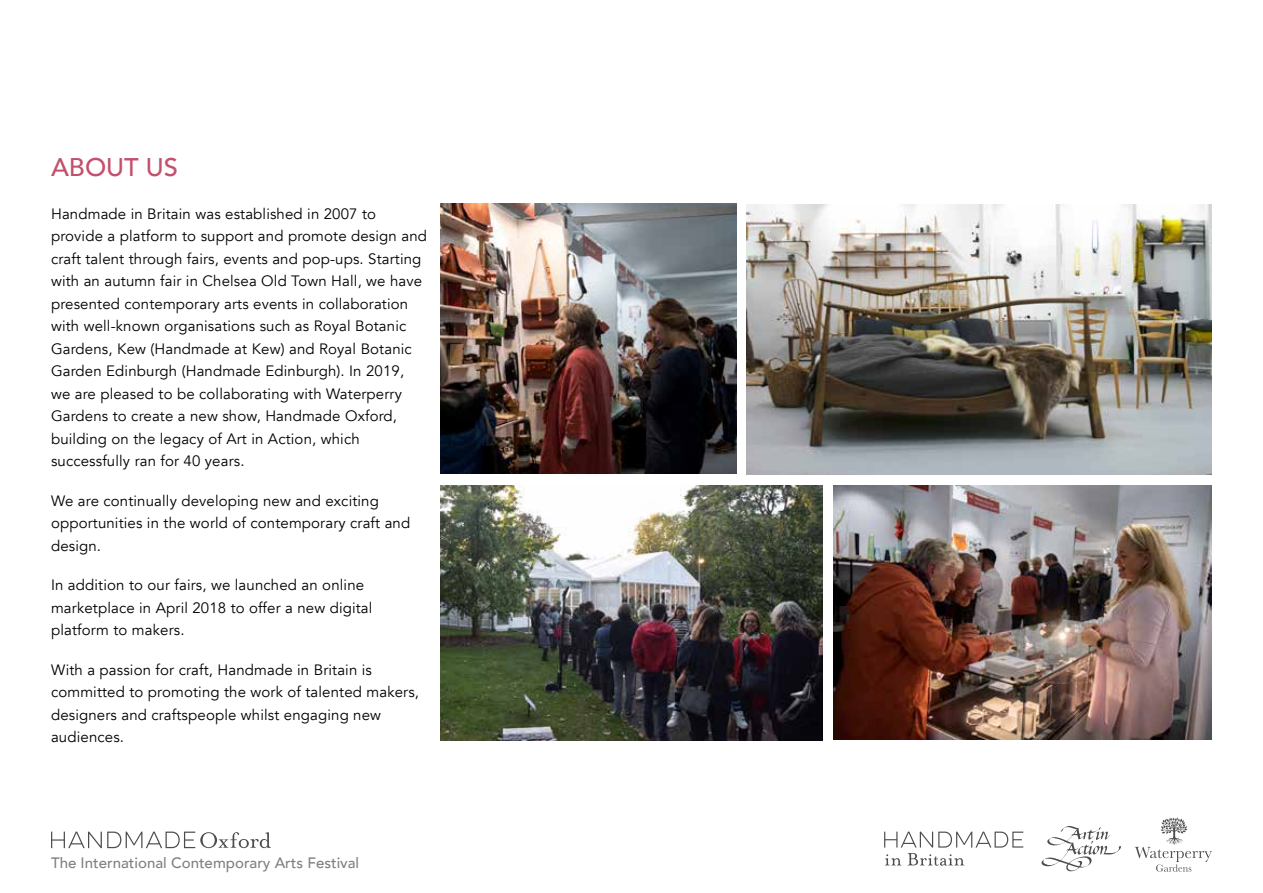
<style>
.page{position:relative;width:1263px;height:893px;background:#fff}
.page>*{position:absolute;margin:0;border:0;box-sizing:border-box;transform-origin:0 0}
.t1{font:500 25.5px "Avenir";color:#c3506c}
.t2{font:15px/22.5px "Avenir";letter-spacing:.01em;color:#000}
.t3{font:500 15px "Avenir";color:#000}
</style>
<div class="page">
<svg style="left:1041px;top:826px;width:80px;height:45px"></svg>
<svg style="left:884px;top:832px;width:139px;height:34px"></svg>
<svg style="left:51px;top:832px;width:220px;height:16px"></svg>
<svg style="left:1135px;top:817px;width:77px;height:55px"></svg>
<img style="left:833px;top:486px;width:379px;height:254px">
<img style="left:747px;top:204px;width:465px;height:270px">
<img style="left:440px;top:486px;width:383px;height:255px">
<img style="left:440px;top:204px;width:296px;height:269px">
<h1 class="t1" style="left:51px;top:145px;width:129px">ABOUT US</h1>
<p class="t2" style="left:51px;top:203px;width:377px">Handmade in Britain was established in 2007 to provide a platform to support and promote design and craft talent through fairs, events and pop-ups. Starting with an autumn fair in Chelsea Old Town Hall, we have presented contemporary arts events in collaboration with well-known organisations such as Royal Botanic Gardens, Kew (Handmade at Kew) and Royal Botanic Garden Edinburgh (Handmade Edinburgh). In 2019, we are pleased to be collaborating with Waterperry Gardens to create a new show, Handmade Oxford, building on the legacy of Art in Action, which successfully ran for 40 years.</p>
<p class="t2" style="left:51px;top:490px;width:361px">We are continually developing new and exciting opportunities in the world of contemporary craft and design.</p>
<p class="t2" style="left:51px;top:574px;width:323px">In addition to our fairs, we launched an online marketplace in April 2018 to offer a new digital platform to makers.</p>
<p class="t2" style="left:51px;top:659px;width:369px">With a passion for craft, Handmade in Britain is committed to promoting the work of talented makers, designers and craftspeople whilst engaging new audiences.</p>
<p class="t3" style="left:51px;top:850px;width:310px">The International Contemporary Arts Festival</p>
</div>
